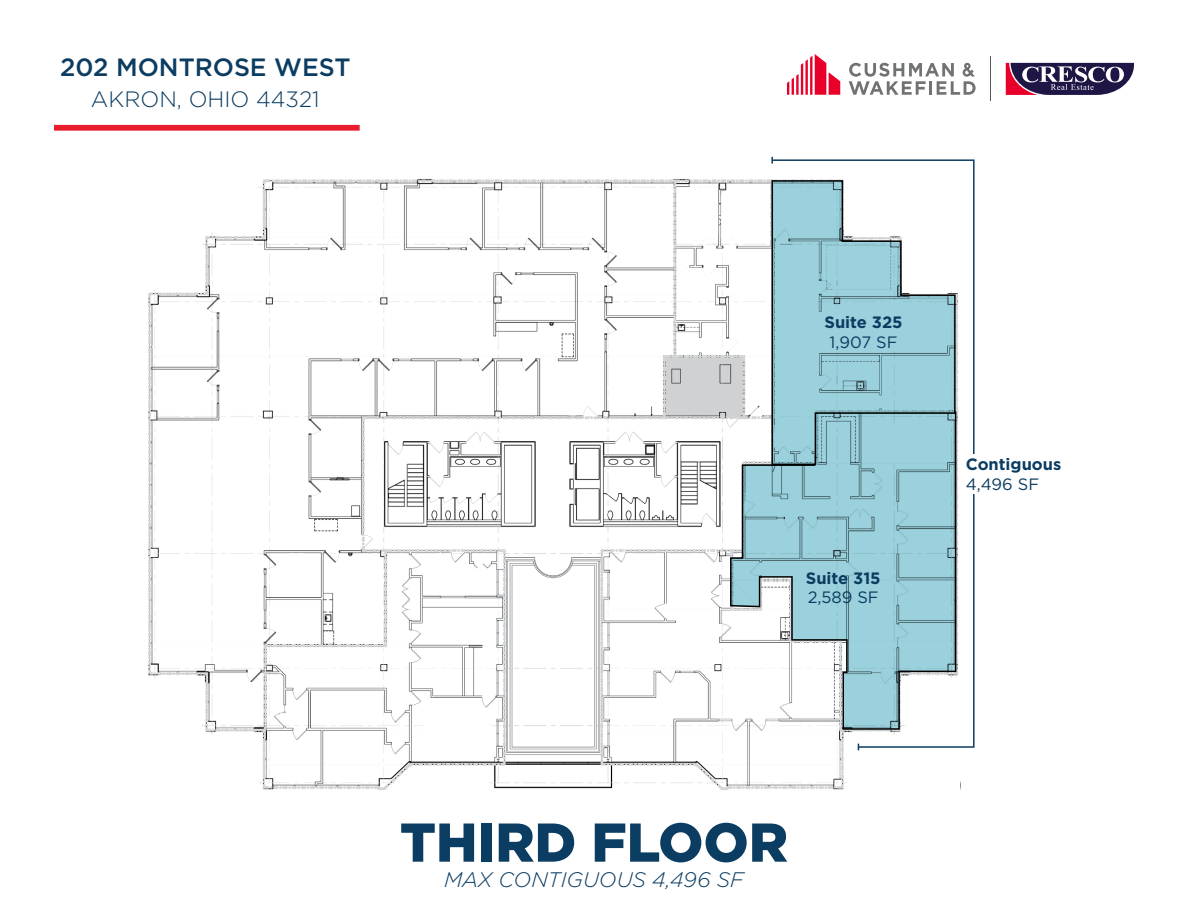
<style>
.page{position:relative;width:1188px;height:918px;background:#fff}
.page>*{position:absolute;margin:0;border:0;box-sizing:border-box;transform-origin:0 0}
.t1{font:900 54.6px "Gotham";color:#0b3c61}
.t2{font:500 25.05px "Gotham";color:#0b3c61}
.t3{font:300 22.2px "Gotham";color:#0b3c61}
.t4{font:italic 300 21px "Gotham";color:#0b3c61}
.t5{font:700 16.5px "Gotham";color:#0b3c61}
.t6{font:16.5px "Gotham";color:#0b3c61}
</style>
<div class="page">
<div style="left:54px;top:125px;width:306px;height:6px;background:#e91d2d"></div>
<svg style="left:1006px;top:63px;width:128px;height:32px"></svg>
<hr style="left:990px;top:56px;width:1px;height:44px;background:#54575a">
<svg style="left:787px;top:54px;width:53px;height:41px"></svg>
<svg style="left:849px;top:63px;width:127px;height:32px"></svg>
<img style="left:148px;top:179px;width:712px;height:611px">
<svg style="left:771px;top:159px;width:204px;height:589px"></svg>
<svg style="left:771px;top:157px;width:2px;height:7px"></svg>
<div style="left:966px;top:454px;width:126px;height:39px;background:#fff"></div>
<h2 class="t2" style="left:60px;top:51px;width:292px">202 MONTROSE WEST</h2>
<h3 class="t3" style="left:91px;top:85px;width:230px">AKRON, OHIO 44321</h3>
<p class="t5" style="left:824px;top:311px;width:80px">Suite 325</p>
<p class="t6" style="left:830px;top:331px;width:69px">1,907 SF</p>
<p class="t5" style="left:806px;top:567px;width:76px">Suite 315</p>
<p class="t6" style="left:808px;top:587px;width:73px">2,589 SF</p>
<p class="t5" style="left:966px;top:453px;width:97px">Contiguous</p>
<p class="t6" style="left:966px;top:474px;width:75px">4,496 SF</p>
<h1 class="t1" style="left:400px;top:805px;width:390px">THIRD FLOOR</h1>
<p class="t4" style="left:444px;top:866px;width:301px">MAX CONTIGUOUS 4,496 SF</p>
</div>
